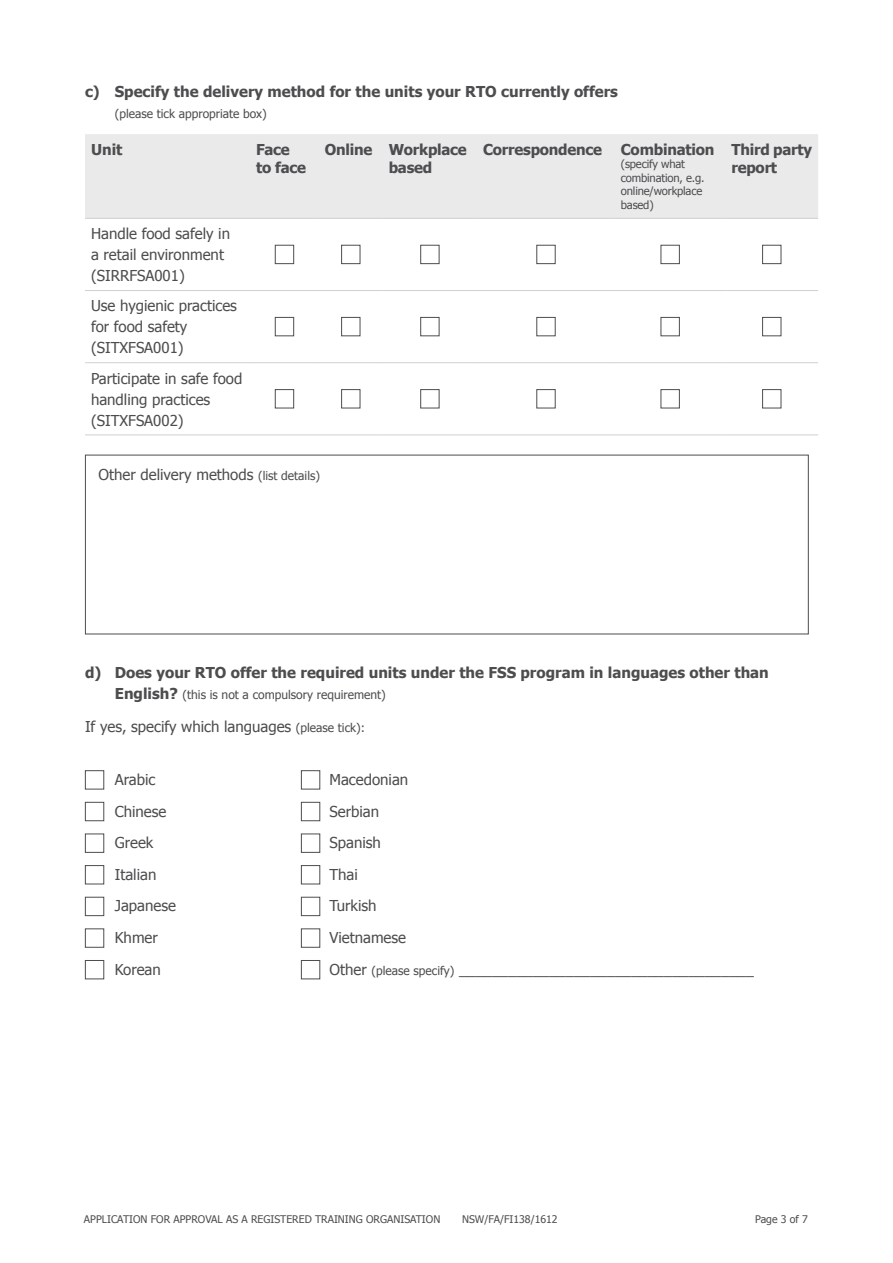
<style>
.page{position:relative;width:893px;height:1263px;background:#fff}
.page>*{position:absolute;margin:0;border:0;box-sizing:border-box;transform-origin:0 0}
.t1{font:15px/21px "Tahoma";color:#4d4d4f}
.t2{font:700 15px/18px "Tahoma";color:#4d4d4f}
.t3{font:12px "Tahoma";color:#4d4d4f}
.t4{font:11.25px/13.5px "Tahoma";letter-spacing:-.015em;color:#4d4d4f}
.t5{font:10.5px "Tahoma";color:#4d4d4f}
.s1{font-size:12px}
.s2{font-weight:700;font-size:15px}
</style>
<div class="page">
<div style="left:85px;top:134px;width:733px;height:84px;background:#eaeaeb"></div>
<hr style="left:85px;top:218px;width:165px;height:1px;background:#cfd0d2">
<hr style="left:250px;top:218px;width:69px;height:1px;background:#cfd0d2">
<hr style="left:319px;top:218px;width:64px;height:1px;background:#cfd0d2">
<hr style="left:383px;top:218px;width:94px;height:1px;background:#cfd0d2">
<hr style="left:477px;top:218px;width:138px;height:1px;background:#cfd0d2">
<hr style="left:615px;top:218px;width:110px;height:1px;background:#cfd0d2">
<hr style="left:725px;top:218px;width:93px;height:1px;background:#cfd0d2">
<hr style="left:85px;top:290px;width:165px;height:1px;background:#cfd0d2">
<hr style="left:250px;top:290px;width:69px;height:1px;background:#cfd0d2">
<hr style="left:319px;top:290px;width:64px;height:1px;background:#cfd0d2">
<hr style="left:383px;top:290px;width:94px;height:1px;background:#cfd0d2">
<hr style="left:477px;top:290px;width:138px;height:1px;background:#cfd0d2">
<hr style="left:615px;top:290px;width:110px;height:1px;background:#cfd0d2">
<hr style="left:725px;top:290px;width:93px;height:1px;background:#cfd0d2">
<hr style="left:85px;top:362px;width:165px;height:1px;background:#cfd0d2">
<hr style="left:250px;top:362px;width:69px;height:1px;background:#cfd0d2">
<hr style="left:319px;top:362px;width:64px;height:1px;background:#cfd0d2">
<hr style="left:383px;top:362px;width:94px;height:1px;background:#cfd0d2">
<hr style="left:477px;top:362px;width:138px;height:1px;background:#cfd0d2">
<hr style="left:615px;top:362px;width:110px;height:1px;background:#cfd0d2">
<hr style="left:725px;top:362px;width:93px;height:1px;background:#cfd0d2">
<hr style="left:85px;top:435px;width:165px;height:1px;background:#cfd0d2">
<hr style="left:250px;top:435px;width:69px;height:1px;background:#cfd0d2">
<hr style="left:319px;top:435px;width:64px;height:1px;background:#cfd0d2">
<hr style="left:383px;top:435px;width:94px;height:1px;background:#cfd0d2">
<hr style="left:477px;top:435px;width:138px;height:1px;background:#cfd0d2">
<hr style="left:615px;top:435px;width:110px;height:1px;background:#cfd0d2">
<hr style="left:725px;top:435px;width:93px;height:1px;background:#cfd0d2">
<div style="left:275px;top:245px;width:19px;height:19px;border:1px solid #4d4d4f"></div>
<div style="left:341px;top:245px;width:19px;height:19px;border:1px solid #4d4d4f"></div>
<div style="left:420px;top:245px;width:19px;height:19px;border:1px solid #4d4d4f"></div>
<div style="left:536px;top:245px;width:19px;height:19px;border:1px solid #4d4d4f"></div>
<div style="left:661px;top:245px;width:19px;height:19px;border:1px solid #4d4d4f"></div>
<div style="left:762px;top:245px;width:19px;height:19px;border:1px solid #4d4d4f"></div>
<div style="left:275px;top:317px;width:19px;height:19px;border:1px solid #4d4d4f"></div>
<div style="left:341px;top:317px;width:19px;height:19px;border:1px solid #4d4d4f"></div>
<div style="left:420px;top:317px;width:19px;height:19px;border:1px solid #4d4d4f"></div>
<div style="left:536px;top:317px;width:19px;height:19px;border:1px solid #4d4d4f"></div>
<div style="left:661px;top:317px;width:19px;height:19px;border:1px solid #4d4d4f"></div>
<div style="left:762px;top:317px;width:19px;height:19px;border:1px solid #4d4d4f"></div>
<div style="left:275px;top:389px;width:19px;height:19px;border:1px solid #4d4d4f"></div>
<div style="left:341px;top:389px;width:19px;height:19px;border:1px solid #4d4d4f"></div>
<div style="left:420px;top:389px;width:19px;height:19px;border:1px solid #4d4d4f"></div>
<div style="left:536px;top:389px;width:19px;height:19px;border:1px solid #4d4d4f"></div>
<div style="left:661px;top:389px;width:19px;height:19px;border:1px solid #4d4d4f"></div>
<div style="left:762px;top:389px;width:19px;height:19px;border:1px solid #4d4d4f"></div>
<div style="left:85px;top:770px;width:19px;height:19px;border:1px solid #4d4d4f"></div>
<div style="left:301px;top:770px;width:19px;height:19px;border:1px solid #4d4d4f"></div>
<div style="left:85px;top:802px;width:19px;height:19px;border:1px solid #4d4d4f"></div>
<div style="left:301px;top:802px;width:19px;height:19px;border:1px solid #4d4d4f"></div>
<div style="left:85px;top:834px;width:19px;height:19px;border:1px solid #4d4d4f"></div>
<div style="left:301px;top:834px;width:19px;height:19px;border:1px solid #4d4d4f"></div>
<div style="left:85px;top:865px;width:19px;height:19px;border:1px solid #4d4d4f"></div>
<div style="left:301px;top:865px;width:19px;height:19px;border:1px solid #4d4d4f"></div>
<div style="left:85px;top:897px;width:19px;height:19px;border:1px solid #4d4d4f"></div>
<div style="left:301px;top:897px;width:19px;height:19px;border:1px solid #4d4d4f"></div>
<div style="left:85px;top:928px;width:19px;height:19px;border:1px solid #4d4d4f"></div>
<div style="left:301px;top:928px;width:19px;height:19px;border:1px solid #4d4d4f"></div>
<div style="left:85px;top:960px;width:19px;height:19px;border:1px solid #4d4d4f"></div>
<div style="left:301px;top:960px;width:19px;height:19px;border:1px solid #4d4d4f"></div>
<p class="t2" style="left:85px;top:83px;width:534px">c) Specify the delivery method for the units your RTO currently offers</p>
<p class="t3" style="left:115px;top:105px;width:154px">(please tick appropriate box)</p>
<p class="t2" style="left:91px;top:141px;width:33px">Unit</p>
<p class="t2" style="left:256px;top:141px;width:52px">Face to face</p>
<p class="t2" style="left:389px;top:141px;width:80px;text-indent:-64px">Online Workplace based</p>
<p class="t2" style="left:483px;top:141px;width:233px">Correspondence Combination</p>
<p class="t4" style="left:621px;top:158px;width:85px">(specify what combination, e.g. online/workplace based)</p>
<p class="t1" style="left:91px;top:224px;width:141px">Handle food safely in a retail environment (SIRRFSA001)</p>
<p class="t1" style="left:91px;top:296px;width:147px">Use hygienic practices for food safety (SITXFSA001)</p>
<p class="t1" style="left:91px;top:368px;width:153px">Participate in safe food handling practices (SITXFSA002)</p>
<p class="t1" style="left:99px;top:465px;width:223px">Other delivery methods <span class="s1">(list details)</span></p>
<p class="t2" style="left:731px;top:141px;width:82px">Third party report</p>
<p class="t2" style="left:85px;top:664px;width:685px">d) Does your RTO offer the required units under the FSS program in languages other than</p>
<p class="t3" style="left:115px;top:686px;width:272px"><span class="s2">English?</span> (this is not a compulsory requirement)</p>
<p class="t1" style="left:85px;top:717px;width:282px">If yes, specify which languages <span class="s1">(please tick):</span></p>
<p class="t1" style="left:115px;top:770px;width:42px">Arabic</p>
<p class="t1" style="left:329px;top:770px;width:80px">Macedonian</p>
<p class="t1" style="left:115px;top:801px;width:53px">Chinese</p>
<p class="t1" style="left:329px;top:801px;width:51px">Serbian</p>
<p class="t1" style="left:115px;top:833px;width:40px">Greek</p>
<p class="t1" style="left:329px;top:833px;width:53px">Spanish</p>
<p class="t1" style="left:115px;top:865px;width:43px">Italian</p>
<p class="t1" style="left:329px;top:865px;width:30px">Thai</p>
<p class="t1" style="left:115px;top:896px;width:63px">Japanese</p>
<p class="t1" style="left:329px;top:896px;width:49px">Turkish</p>
<p class="t1" style="left:115px;top:928px;width:45px">Khmer</p>
<p class="t1" style="left:329px;top:928px;width:78px">Vietnamese</p>
<p class="t1" style="left:115px;top:959px;width:48px">Korean</p>
<p class="t1" style="left:329px;top:959px;width:426px">Other <span class="s1">(please specify)</span> ____________________________________</p>
<p class="t5" style="left:84px;top:1212px;width:369px">Application for approval as a registered training organisation NS</p>
<p class="t5" style="left:475px;top:1212px;width:84px">W/FA/FI 138/1612</p>
<p class="t5" style="left:755px;top:1212px;width:54px">Page 3 of 7</p>
</div>
